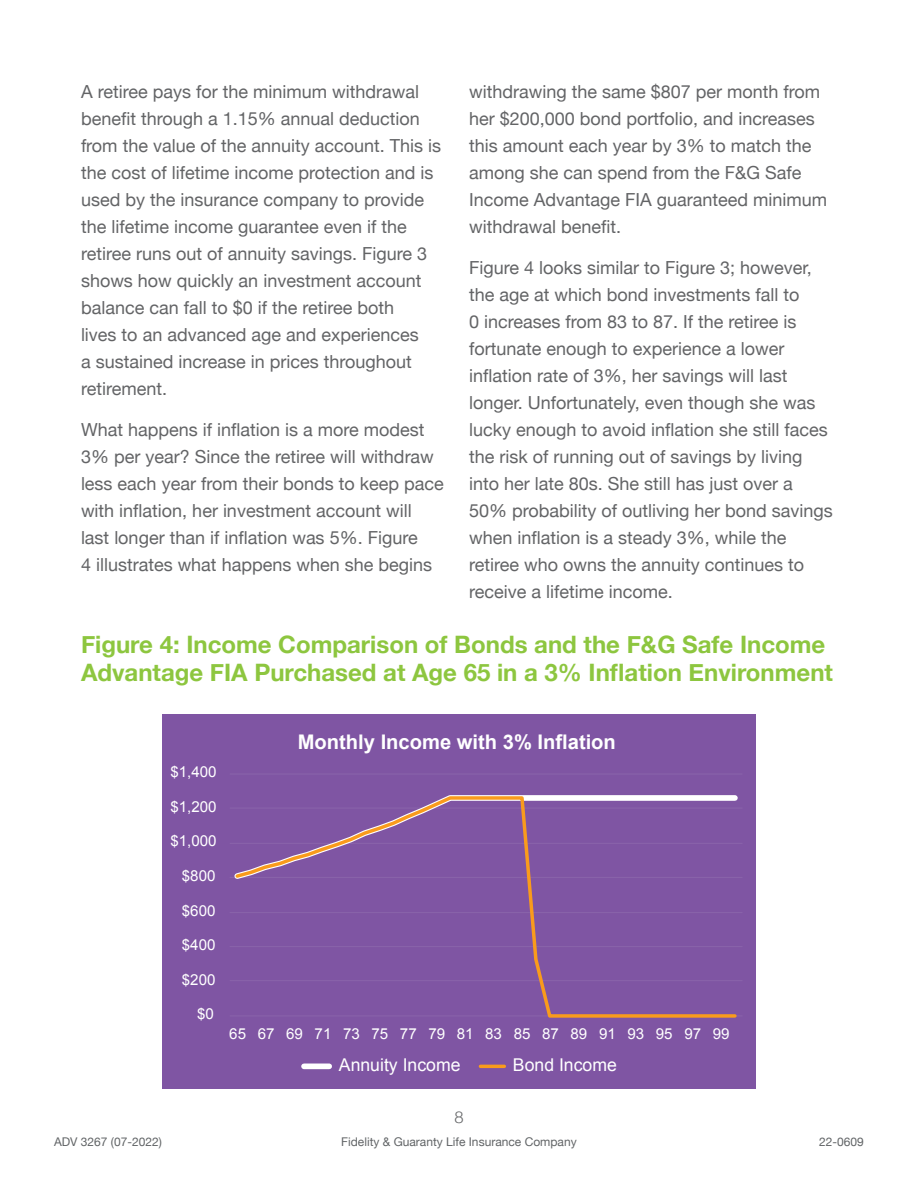
<style>
.page{position:relative;width:918px;height:1188px;background:#fff}
.page>*{position:absolute;margin:0;border:0;box-sizing:border-box;transform-origin:0 0}
.t1{font:700 24px/28.8px "Helvetica Neue";color:#8dc63f}
.t2{font:700 20.1px "Arial";color:#fff}
.t3{font:18px/27px "Helvetica Neue";color:#636466}
.t4{font:17.7px "Arial";color:#fff}
.t5{font:300 16.5px "Helvetica Neue";color:#636466}
.t6{font:15.15px "Arial";color:#fff}
.t7{font:12px "Helvetica Neue";color:#616466}
</style>
<div class="page">
<div style="left:162px;top:714px;width:594px;height:374px;background:#7f55a3"></div>
<hr style="left:230px;top:774px;width:512px;height:1px;background:#f2f2f2">
<hr style="left:230px;top:808px;width:512px;height:1px;background:#f2f2f2">
<hr style="left:230px;top:843px;width:512px;height:1px;background:#f2f2f2">
<hr style="left:230px;top:877px;width:512px;height:1px;background:#f2f2f2">
<hr style="left:230px;top:912px;width:512px;height:1px;background:#f2f2f2">
<hr style="left:230px;top:946px;width:512px;height:1px;background:#f2f2f2">
<hr style="left:230px;top:980px;width:512px;height:1px;background:#f2f2f2">
<hr style="left:230px;top:1015px;width:512px;height:1px;background:#f2f2f2">
<svg style="left:233px;top:795px;width:505px;height:223px"></svg>
<div style="left:304px;top:1064px;width:25px;height:5px;background:#fff"></div>
<hr style="left:480px;top:1065px;width:24px;height:3px;background:#f99b1c">
<p class="t3" style="left:81px;top:79px;width:362px">A retiree pays for the minimum withdrawal benefit through a 1.15% annual deduction from the value of the annuity account. This is the cost of lifetime income protection and is used by the insurance company to provide the lifetime income guarantee even if the retiree runs out of annuity savings. Figure 3 shows how quickly an investment account balance can fall to $0 if the retiree both<br>lives to an advanced age and experiences<br>a sustained increase in prices throughout retirement.</p>
<p class="t3" style="left:81px;top:417px;width:364px">What happens if inflation is a more modest 3% per year? Since the retiree will withdraw less each year from their bonds to keep pace with inflation, her investment account will last longer than if inflation was 5%. Figure<br>4 illustrates what happens when she begins</p>
<p class="t3" style="left:469px;top:79px;width:360px">withdrawing the same $807 per month from her $200,000 bond portfolio, and increases this amount each year by 3% to match the among she can spend from the F&amp;G Safe Income Advantage FIA guaranteed minimum withdrawal benefit.</p>
<p class="t3" style="left:469px;top:255px;width:365px">Figure 4 looks similar to Figure 3; however, the age at which bond investments fall to<br>0 increases from 83 to 87. If the retiree is fortunate enough to experience a lower inflation rate of 3%, her savings will last longer. Unfortunately, even though she was lucky enough to avoid inflation she still faces the risk of running out of savings by living into her late 80s. She still has just over a 50% probability of outliving her bond savings when inflation is a steady 3%, while the retiree who owns the annuity continues to receive a lifetime income.</p>
<h1 class="t1" style="left:81px;top:630px;width:754px">Figure 4: Income Comparison of Bonds and the F&amp;G Safe Income<br>Advantage FIA Purchased at Age 65 in a 3% Inflation Environment</h1>
<p class="t6" style="left:170px;top:762px;width:48px">$1,400</p>
<p class="t6" style="left:170px;top:797px;width:48px">$1,200</p>
<p class="t6" style="left:170px;top:831px;width:48px">$1,000</p>
<p class="t6" style="left:182px;top:865px;width:35px">$800</p>
<p class="t6" style="left:182px;top:901px;width:35px">$600</p>
<p class="t6" style="left:182px;top:935px;width:35px">$400</p>
<p class="t6" style="left:182px;top:970px;width:35px">$200</p>
<p class="t6" style="left:197px;top:1004px;width:18px">$0</p>
<p class="t2" style="left:298px;top:728px;width:320px">Monthly Income with 3% Inflation</p>
<p class="t6" style="left:229px;top:1024px;width:502px">65 67 69 71 73 75 77 79 81 83 85 87 89 91 93 95 97 99</p>
<p class="t4" style="left:339px;top:1053px;width:123px">Annuity Income</p>
<p class="t4" style="left:513px;top:1053px;width:105px">Bond Income</p>
<p class="t5" style="left:454px;top:1104px;width:11px">8</p>
<p class="t7" style="left:54px;top:1133px;width:109px">ADV 3267 (07-2022)</p>
<p class="t7" style="left:341px;top:1133px;width:237px">Fidelity &amp; Guaranty Life Insurance Company</p>
<p class="t7" style="left:819px;top:1133px;width:46px">22-0609</p>
</div>
